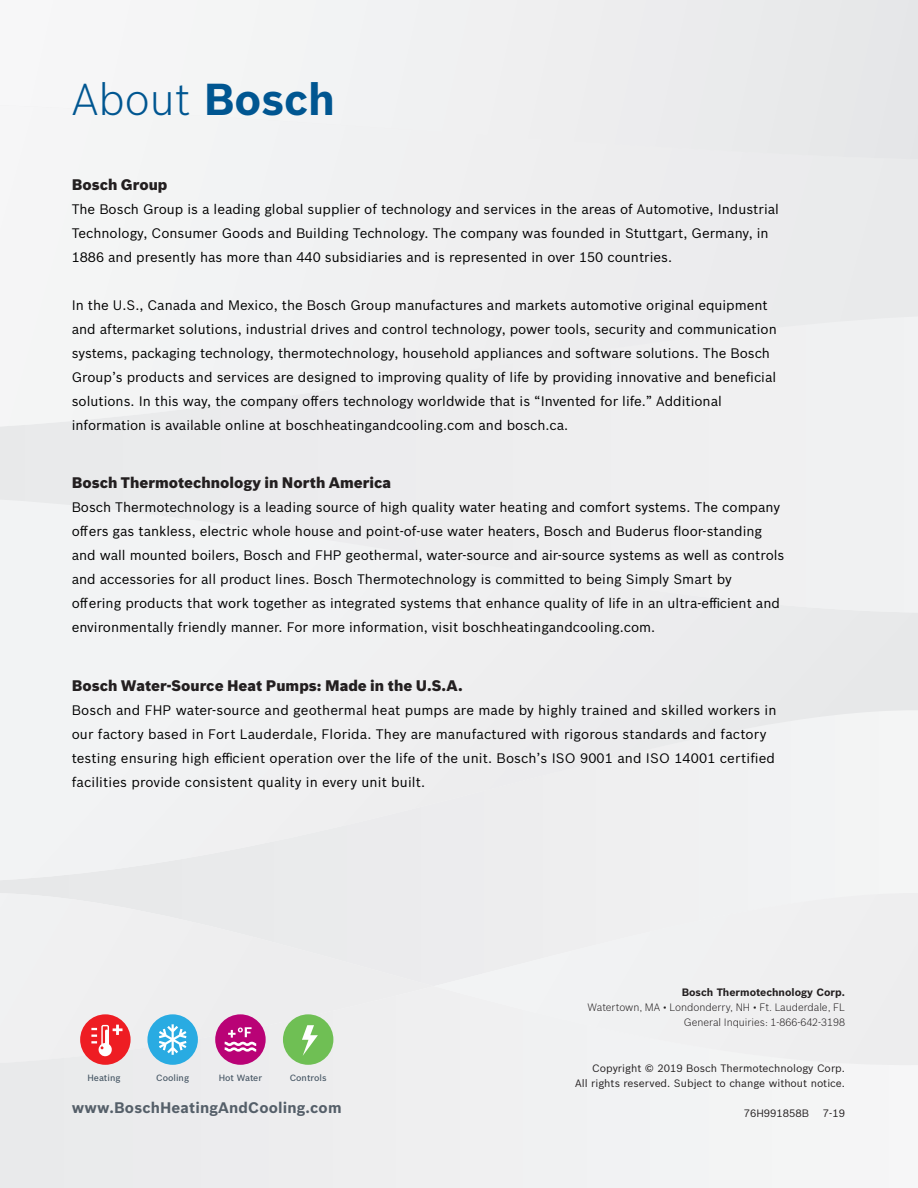
<style>
.page{position:relative;width:918px;height:1188px;background:#fff}
.page>*{position:absolute;margin:0;border:0;box-sizing:border-box;transform-origin:0 0}
.t1{font:300 43.8px "Bosch Sans";color:#005691}
.t2{font:900 15px "Bosch Sans";color:#231f20}
.t3{font:700 15px "Bosch Sans";letter-spacing:.01em;color:#555f69}
.t4{font:13.5px/24px "Bosch Sans";color:#000}
.t5{font:10.5px "Bosch Sans";color:#231f20}
.t6{font:300 10.5px "Bosch Sans";color:#231f20}
.t7{font:700 10.5px "Bosch Sans";color:#231f20}
.t8{font:500 8.85px "Bosch Sans";color:#465664}
.s1{font-weight:700}
</style>
<div class="page">
<div style="left:0;top:880px;width:918px;height:13px;background:#ececee"></div>
<div style="left:0;top:613px;width:918px;height:267px;background:#f0f0f1"></div>
<div style="left:0;top:893px;width:434px;height:93px;background:#ededee"></div>
<div style="left:0;top:986px;width:830px;height:202px;background:#eeeeef"></div>
<div style="left:0;top:427px;width:918px;height:186px;background:#efeff0"></div>
<div style="left:434px;top:893px;width:484px;height:174px;background:#f0f0f1"></div>
<div style="left:0;top:159px;width:918px;height:268px;background:#f0f0f1"></div>
<svg style="left:0;top:0;width:918px;height:159px"></svg>
<div style="left:147px;top:1014px;width:51px;height:51px;background:#29abe2;border-radius:50%"></div>
<svg style="left:159px;top:1024px;width:28px;height:31px"></svg>
<div style="left:80px;top:1014px;width:51px;height:51px;background:#ee1d23;border-radius:50%"></div>
<svg style="left:91px;top:1025px;width:32px;height:32px"></svg>
<div style="left:215px;top:1014px;width:51px;height:51px;background:#b90276;border-radius:50%"></div>
<svg style="left:225px;top:1027px;width:31px;height:25px"></svg>
<div style="left:283px;top:1014px;width:50px;height:51px;background:#6fbf54;border-radius:50%"></div>
<svg style="left:302px;top:1025px;width:16px;height:31px"></svg>
<p class="t1" style="left:72px;top:68px;width:265px">About <span class="s1">Bosch</span></p>
<p class="t2" style="left:72px;top:173px;width:97px">Bosch Group</p>
<p class="t4" style="left:72px;top:196px;width:709px">The Bosch Group is a leading global supplier of technology and services in the areas of Automotive, Industrial<br>Technology, Consumer Goods and Building Technology. The company was founded in Stuttgart, Germany, in<br>1886 and presently has more than 440 subsidiaries and is represented in over 150 countries.</p>
<p class="t4" style="left:72px;top:292px;width:707px">In the U.S., Canada and Mexico, the Bosch Group manufactures and markets automotive original equipment and aftermarket solutions, industrial drives and control technology, power tools, security and communication systems, packaging technology, thermotechnology, household appliances and software solutions. The Bosch Group’s products and services are designed to improving quality of life by providing innovative and beneficial solutions. In this way, the company offers technology worldwide that is “Invented for life.” Additional information is available online at boschheatingandcooling.com and bosch.ca.</p>
<p class="t2" style="left:72px;top:471px;width:321px">Bosch Thermotechnology in North America</p>
<p class="t4" style="left:72px;top:494px;width:714px">Bosch Thermotechnology is a leading source of high quality water heating and comfort systems. The company offers gas tankless, electric whole house and point-of-use water heaters, Bosch and Buderus floor-standing and wall mounted boilers, Bosch and FHP geothermal, water-source and air-source systems as well as controls and accessories for all product lines. Bosch Thermotechnology is committed to being Simply Smart by offering products that work together as integrated systems that enhance quality of life in an ultra-efficient and environmentally friendly manner. For more information, visit boschheatingandcooling.com.</p>
<p class="t2" style="left:72px;top:674px;width:393px">Bosch Water-Source Heat Pumps: Made in the U.S.A.</p>
<p class="t4" style="left:72px;top:697px;width:706px">Bosch and FHP water-source and geothermal heat pumps are made by highly trained and skilled workers in our factory based in Fort Lauderdale, Florida. They are manufactured with rigorous standards and factory testing ensuring high efficient operation over the life of the unit. Bosch’s ISO 9001 and ISO 14001 certified facilities provide consistent quality in every unit built.</p>
<p class="t8" style="left:87px;top:1071px;width:34px">Heating</p>
<p class="t8" style="left:156px;top:1071px;width:34px">Cooling</p>
<p class="t8" style="left:219px;top:1071px;width:45px">Hot Water</p>
<p class="t8" style="left:290px;top:1071px;width:38px">Controls</p>
<p class="t3" style="left:72px;top:1097px;width:271px">www.BoschHeatingAndCooling.com</p>
<p class="t7" style="left:682px;top:984px;width:165px">Bosch Thermotechnology Corp.</p>
<p class="t6" style="left:588px;top:1000px;width:259px">Watertown, MA • Londonderry, NH • Ft. Lauderdale, FL</p>
<p class="t6" style="left:684px;top:1015px;width:163px">General Inquiries: 1-866-642-3198</p>
<p class="t5" style="left:592px;top:1061px;width:254px">Copyright © 2019 Bosch Thermotechnology Corp.</p>
<p class="t5" style="left:575px;top:1076px;width:271px">All rights reserved. Subject to change without notice.</p>
<p class="t5" style="left:744px;top:1106px;width:67px">76H991858B</p>
<p class="t5" style="left:823px;top:1106px;width:24px">7-19</p>
</div>
